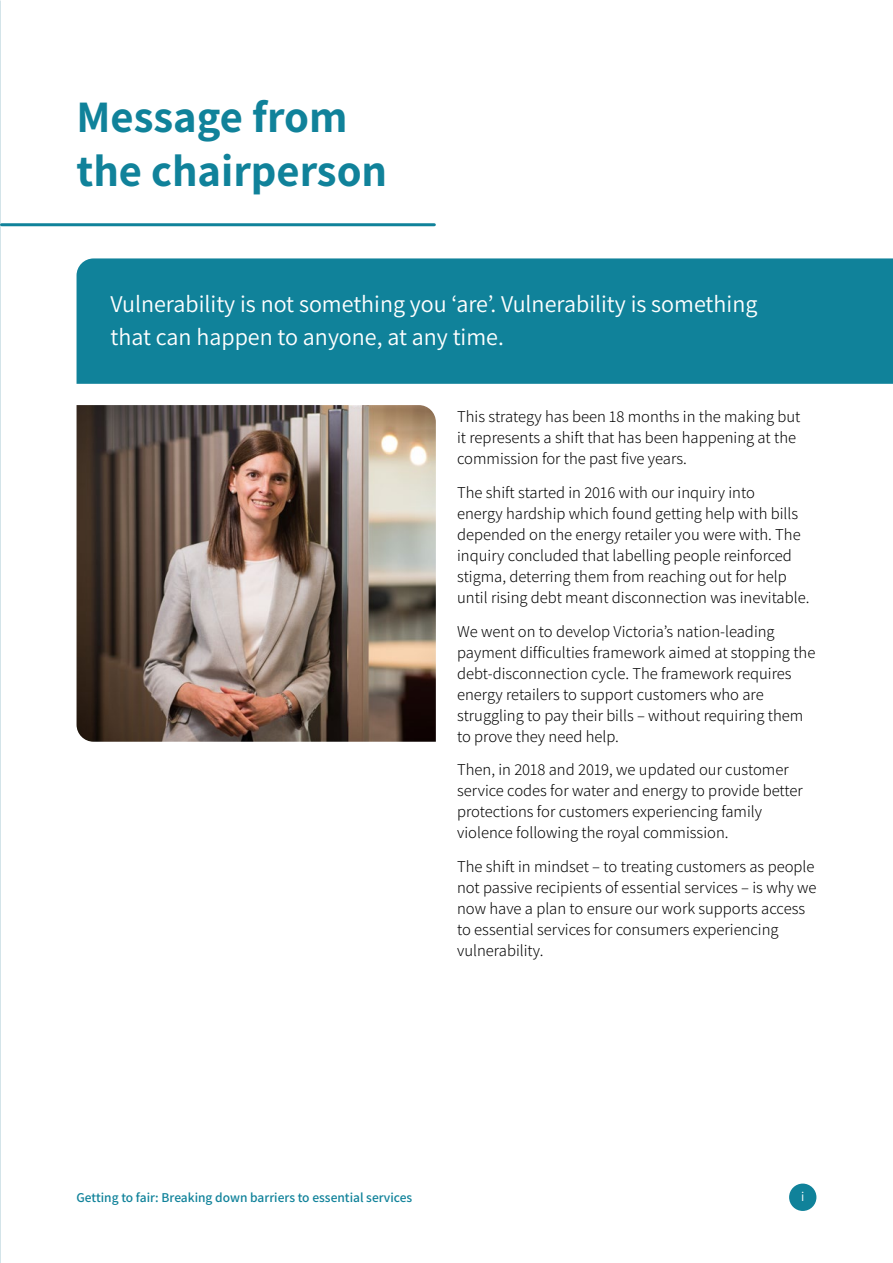
<style>
.page{position:relative;width:893px;height:1263px;background:#fff}
.page>*{position:absolute;margin:0;border:0;box-sizing:border-box;transform-origin:0 0}
.t1{font:700 45px/54px "Assistant";color:#10829a}
.t2{font:200 24px/33px "Assistant";color:#fff}
.t3{font:300 16.5px/21px "Assistant";color:#000}
.t4{font:600 13.5px "Assistant";color:#10829a}
.t5{font:200 13.5px "Assistant";color:#fff}
</style>
<div class="page">
<div style="left:789px;top:1183px;width:27px;height:28px;background:#10829a;border-radius:50%"></div>
<hr style="left:2px;top:223px;width:432px;height:3px;background:#10829a">
<img style="left:77px;top:405px;width:359px;height:337px">
<div style="left:77px;top:258px;width:816px;height:126px;background:#10829a"></div>
<h1 class="t1" style="left:77px;top:88px;width:312px">Message from the chairperson</h1>
<h2 class="t2" style="left:111px;top:287px;width:648px">Vulnerability is not something you ‘are’. Vulnerability is something that can happen to anyone, at any time.</h2>
<p class="t3" style="left:457px;top:405px;width:345px">This strategy has been 18 months in the making but it represents a shift that has been happening at the commission for the past five years.</p>
<p class="t3" style="left:457px;top:481px;width:354px">The shift started in 2016 with our inquiry into<br>energy hardship which found getting help with bills depended on the energy retailer you were with. The inquiry concluded that labelling people reinforced stigma, deterring them from reaching out for help until rising debt meant disconnection was inevitable.</p>
<p class="t3" style="left:457px;top:620px;width:360px">We went on to develop Victoria’s nation-leading payment difficulties framework aimed at stopping the debt-disconnection cycle. The framework requires energy retailers to support customers who are struggling to pay their bills – without requiring them to prove they need help.</p>
<p class="t3" style="left:457px;top:758px;width:347px">Then, in 2018 and 2019, we updated our customer service codes for water and energy to provide better protections for customers experiencing family violence following the royal commission.</p>
<p class="t3" style="left:457px;top:855px;width:361px">The shift in mindset – to treating customers as people not passive recipients of essential services – is why we now have a plan to ensure our work supports access to essential services for consumers experiencing vulnerability.</p>
<p class="t4" style="left:77px;top:1188px;width:337px">Getting to fair: Breaking down barriers to essential services</p>
<p class="t5" style="left:801px;top:1188px;width:5px">i</p>
</div>
